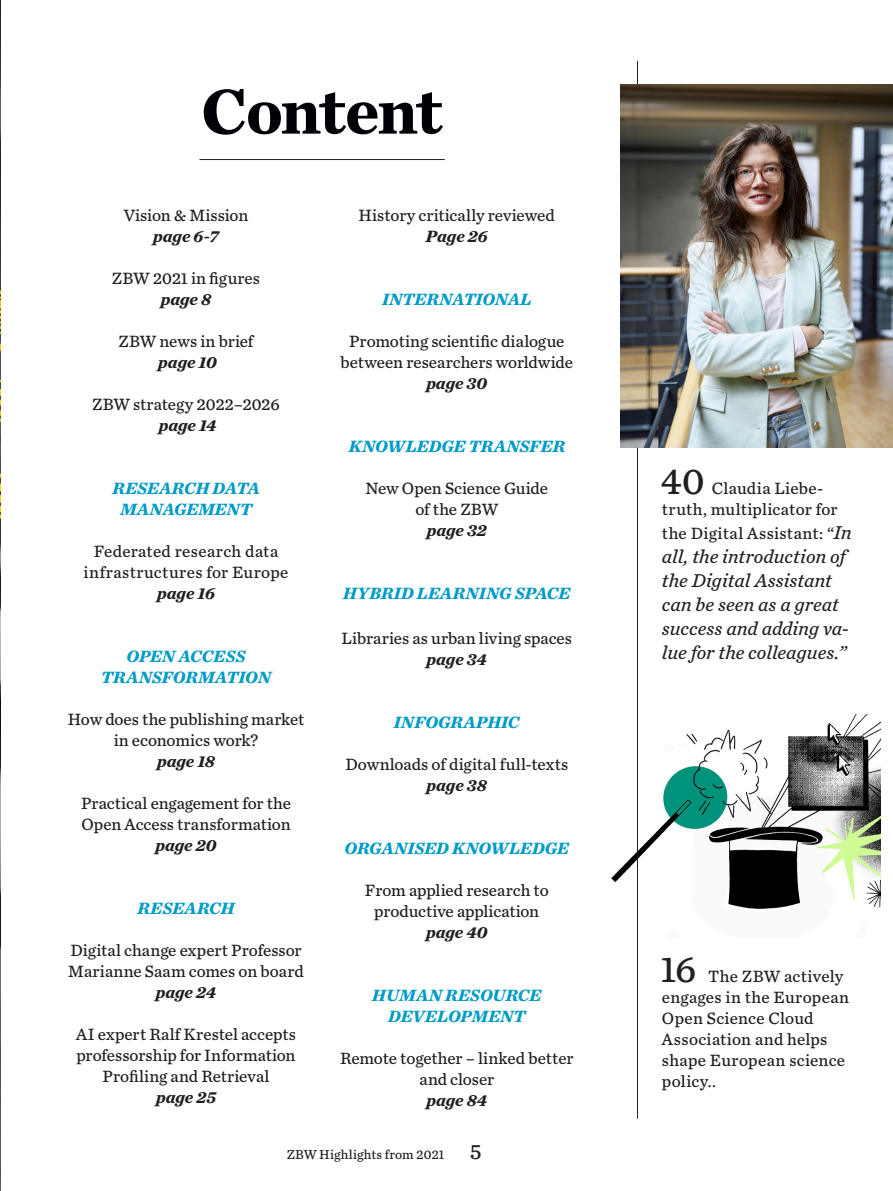
<style>
.page{position:relative;width:893px;height:1191px;background:#fff}
.page>*{position:absolute;margin:0;border:0;box-sizing:border-box;transform-origin:0 0}
.Überschrift__Artikel{font:700 66px "Chronicle Text G4";letter-spacing:-.035em;color:#000006}
.t1{font:39px "Chronicle Text G4";color:#231f20}
.t2{font:italic 19.5px/24px "Chronicle Text G4";letter-spacing:.005em;color:#231f20}
.Inhalt__Überschrift{font:17.1px/21px "Chronicle Text G4";letter-spacing:.005em;color:#231f20;text-align:center}
.Inhalt__Seitenzahl{font:italic 700 17.1px/21px "Chronicle Text G4";color:#009bc8;text-align:center}
.Inhalt__Seitenzahl-2{font:italic 700 17.1px "Chronicle Text G4";letter-spacing:-.005em;color:#231f20}
.Inhalt__Überschrift-2{font:17.1px/21px "Chronicle Text G4";letter-spacing:.025em;color:#231f20;text-align:center}
.Inhalt__Seitenzahl-3{font:17.1px "Chronicle Text G4";letter-spacing:.005em;color:#231f20}
.Inhalt__Überschrift-3{font:italic 700 17.1px "Chronicle Text G4";letter-spacing:-.005em;color:#231f20}
.t3{font:13.5px "Chronicle Text G4";letter-spacing:.01em;color:#231f20}
.s1{font-weight:700;font-style:italic}
.s2{font-size:22.5px}
.s3{font-style:italic;font-size:19.5px}
</style>
<div class="page">
<img style="left:0;top:0;width:1px;height:1191px">
<img style="left:611px;top:714px;width:269px;height:195px">
<hr style="left:637px;top:61px;width:1px;height:1057px;background:#231f20">
<hr style="left:199px;top:159px;width:246px;height:1px;background:#231f20">
<img style="left:621px;top:85px;width:272px;height:362px">
<p class="Überschrift__Artikel" style="left:201px;top:58px;width:243px">Content</p>
<p class="Inhalt__Überschrift" style="left:124px;top:204px;width:126px">Vision &amp; Mission</p>
<p class="Inhalt__Seitenzahl-2" style="left:153px;top:222px;width:67px">page 6-7</p>
<p class="Inhalt__Überschrift" style="left:112px;top:267px;width:150px">ZBW 2021 in figures</p>
<p class="Inhalt__Seitenzahl-2" style="left:161px;top:285px;width:52px">page 8</p>
<p class="Inhalt__Überschrift" style="left:118px;top:330px;width:137px">ZBW news in brief</p>
<p class="Inhalt__Seitenzahl-2" style="left:158px;top:348px;width:60px">page 10</p>
<p class="Inhalt__Überschrift" style="left:92px;top:393px;width:189px">ZBW strategy 2022–2026</p>
<p class="Inhalt__Seitenzahl-2" style="left:159px;top:411px;width:59px">page 14</p>
<p class="Inhalt__Seitenzahl" style="left:112px;top:477px;width:149px">RESEARCH DATA<br>MANAGEMENT</p>
<p class="Inhalt__Überschrift-2" style="left:84px;top:540px;width:206px">Federated research data infrastructures for Europe</p>
<p class="Inhalt__Seitenzahl-2" style="left:157px;top:579px;width:59px">page 16</p>
<p class="Inhalt__Seitenzahl" style="left:101px;top:645px;width:172px">OPEN ACCESS<br>TRANSFORMATION</p>
<p class="Inhalt__Überschrift" style="left:68px;top:708px;width:238px">How does the publishing market in economics work?</p>
<p class="Inhalt__Seitenzahl-2" style="left:157px;top:747px;width:59px">page 18</p>
<p class="Inhalt__Überschrift" style="left:81px;top:792px;width:211px;text-align:left">Practical engagement for the<br>Open Access transformation</p>
<p class="Inhalt__Seitenzahl-2" style="left:156px;top:831px;width:63px">page 20</p>
<p class="Inhalt__Seitenzahl" style="left:138px;top:897px;width:98px">RESEARCH</p>
<p class="Inhalt__Überschrift" style="left:68px;top:939px;width:237px">Digital change expert Professor<br>Marianne Saam comes on board <span class="s1">page 24</span></p>
<p class="Inhalt__Überschrift" style="left:76px;top:1023px;width:221px">AI expert Ralf Krestel accepts professorship for Information<br>Profiling and Retrieval</p>
<p class="Inhalt__Seitenzahl-2" style="left:156px;top:1083px;width:61px">page 25</p>
<p class="Inhalt__Überschrift" style="left:359px;top:204px;width:198px">History critically reviewed</p>
<p class="Inhalt__Überschrift-3" style="left:426px;top:222px;width:63px">Page 26</p>
<p class="Inhalt__Seitenzahl" style="left:382px;top:288px;width:151px">INTERNATIONAL</p>
<p class="Inhalt__Überschrift" style="left:340px;top:330px;width:234px">Promoting scientific dialogue between researchers worldwide</p>
<p class="Inhalt__Seitenzahl-2" style="left:426px;top:369px;width:62px">page 30</p>
<p class="Inhalt__Seitenzahl" style="left:349px;top:435px;width:217px">KNOWLEDGE TRANSFER</p>
<p class="Inhalt__Überschrift" style="left:365px;top:477px;width:184px">New Open Science Guide of the ZBW</p>
<p class="Inhalt__Seitenzahl-2" style="left:427px;top:516px;width:61px">page 32</p>
<p class="Inhalt__Seitenzahl" style="left:343px;top:582px;width:229px">HYBRID LEARNING SPACE</p>
<p class="Inhalt__Seitenzahl-3" style="left:341px;top:625px;width:232px">Libraries as urban living spaces</p>
<p class="Inhalt__Seitenzahl-2" style="left:427px;top:645px;width:62px">page 34</p>
<p class="Inhalt__Seitenzahl" style="left:394px;top:710px;width:128px">INFOGRAPHIC</p>
<p class="Inhalt__Überschrift" style="left:345px;top:752px;width:224px">Downloads of digital full-texts</p>
<p class="Inhalt__Seitenzahl-2" style="left:427px;top:771px;width:62px">page 38</p>
<p class="Inhalt__Seitenzahl" style="left:344px;top:836px;width:226px">ORGANISED KNOWLEDGE</p>
<p class="Inhalt__Überschrift" style="left:365px;top:878px;width:186px">From applied research to productive application</p>
<p class="Inhalt__Seitenzahl-2" style="left:426px;top:918px;width:63px">page 40</p>
<p class="Inhalt__Seitenzahl" style="left:372px;top:983px;width:171px">HUMAN RESOURCE<br>DEVELOPMENT</p>
<p class="Inhalt__Überschrift" style="left:340px;top:1046px;width:235px">Remote together – linked better and closer</p>
<p class="Inhalt__Seitenzahl-2" style="left:426px;top:1086px;width:62px">page 84</p>
<p class="t3" style="left:287px;top:1144px;width:197px">ZBW Highlights from 2021 <span class="s2">5</span></p>
<p class="t1" style="left:660px;top:451px;width:46px">40</p>
<p class="Inhalt__Überschrift" style="left:662px;top:476px;width:177px;text-align:left;text-indent:50px">Claudia Liebe&shy;truth, multiplicator for</p>
<p class="Inhalt__Überschrift-2" style="left:662px;top:521px;width:191px">the Digital Assistant: “<span class="s3">In</span></p>
<p class="t2" style="left:662px;top:543px;width:188px">all, the introduction of the Digital Assistant can be seen as a great success and adding va&shy;lue for the colleagues.”</p>
<p class="t1" style="left:660px;top:939px;width:37px">16</p>
<p class="Inhalt__Überschrift" style="left:662px;top:964px;width:189px;text-align:left;text-indent:46px">The ZBW actively engages in the European<br>Open Science Cloud<br>Association and helps shape European science policy..</p>
</div>
